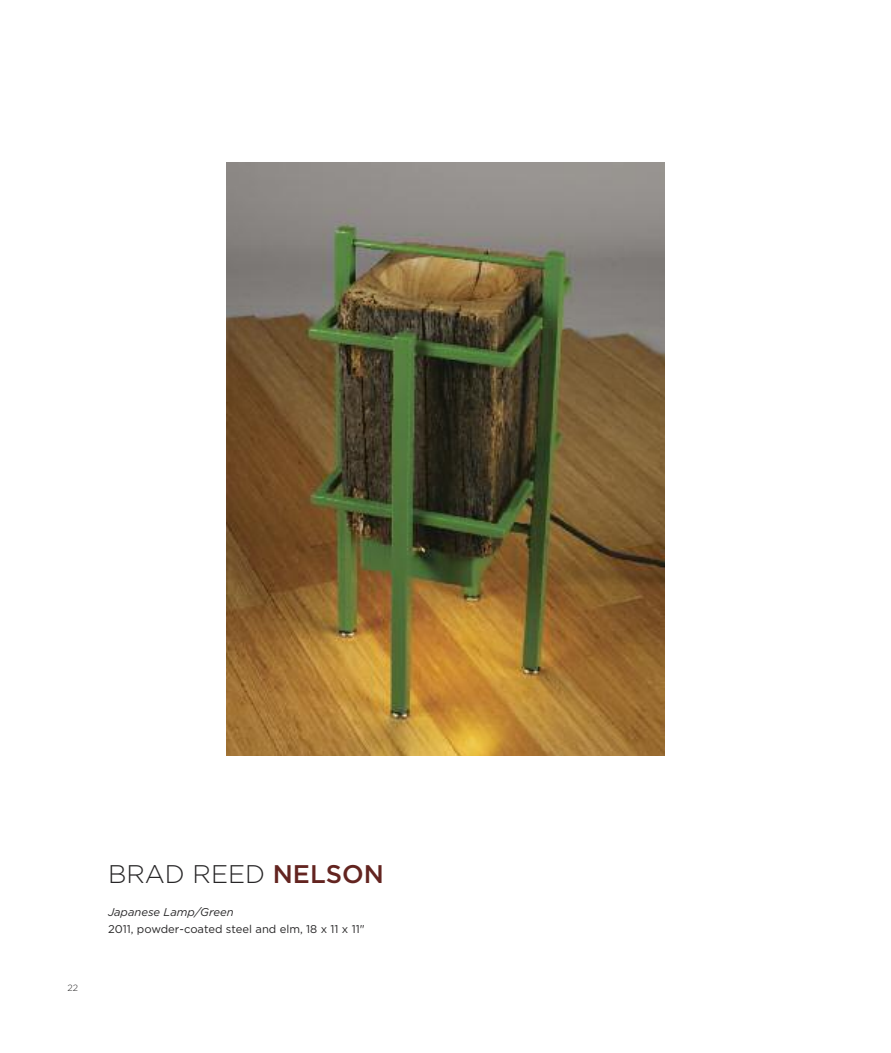
<style>
.page{position:relative;width:891px;height:1053px;background:#fff}
.page>*{position:absolute;margin:0;border:0;box-sizing:border-box;transform-origin:0 0}
.t1{font:300 25.5px "Gotham";color:#272627}
.t2{font:11.25px "Gotham";color:#272627}
.t3{font:italic 11.25px "Gotham";color:#272627}
.t4{font:300 9px "Gotham";color:#272627}
.s1{font-weight:500;color:#632420}
</style>
<div class="page">
<img style="left:227px;top:162px;width:438px;height:594px">
<p class="t4" style="left:68px;top:985px;width:12px">22</p>
<h1 class="t1" style="left:108px;top:865px;width:277px">BRAD REED <span class="s1">NELSON</span></h1>
<p class="t3" style="left:108px;top:909px;width:127px">Japanese Lamp/Green</p>
<p class="t2" style="left:108px;top:925px;width:258px">2011, powder-coated steel and elm, 18 x 11 x 11"</p>
</div>
